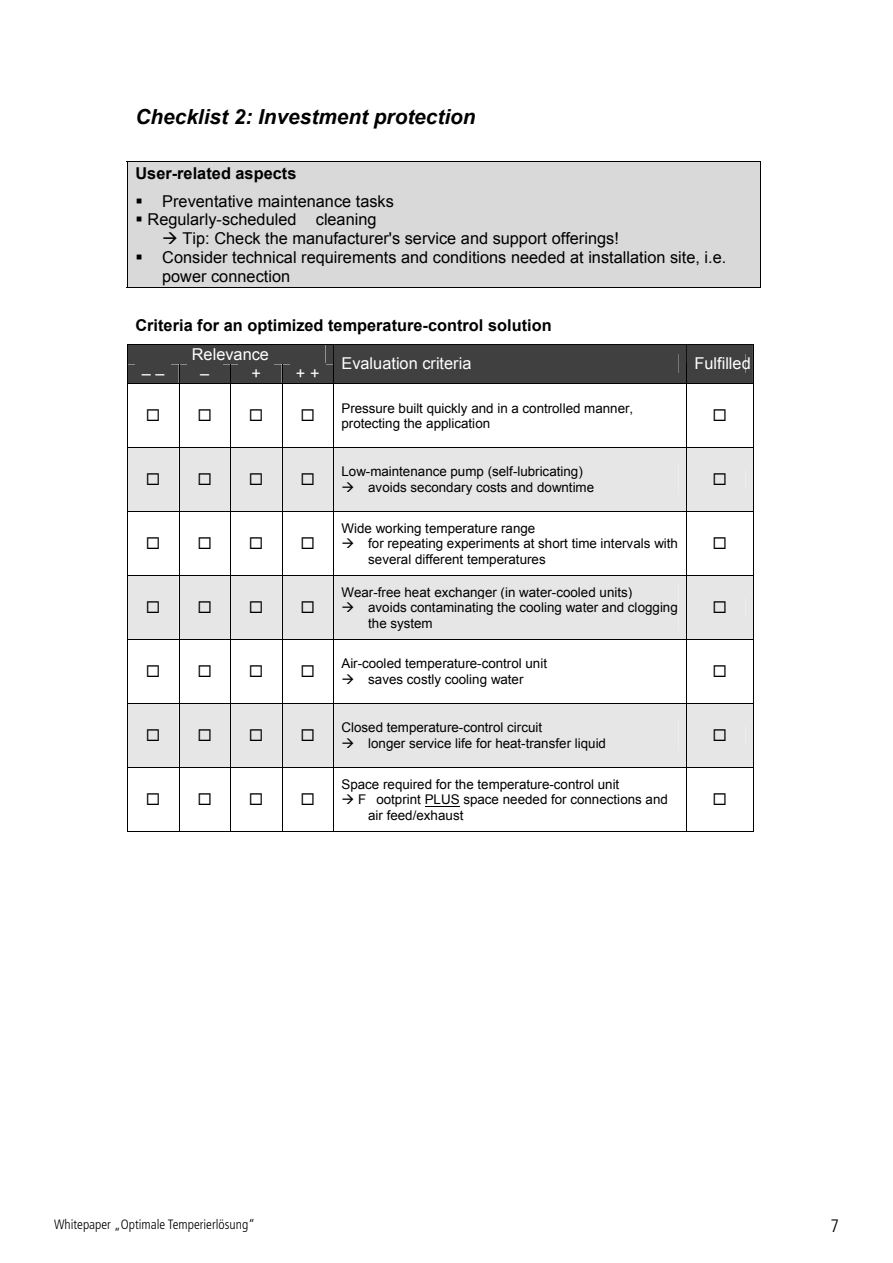
<style>
.page{position:relative;width:893px;height:1263px;background:#fff}
.page>*{position:absolute;margin:0;border:0;box-sizing:border-box;transform-origin:0 0}
.t1{font:italic 700 20.85px "Arial";color:#000}
.t2{font:300 condensed 18px "Frutiger LT Std";color:#000}
.t3{font:16.35px/18.9px "Arial";color:#000}
.t4{font:700 16.35px "Arial";color:#000}
.t5{font:16.35px "Arial";color:#fff}
.t6{font:300 condensed 13.5px "Frutiger LT Std";color:#000}
.t7{font:13.35px/15.3px "Arial";color:#000}
</style>
<div class="page">
<div style="left:127px;top:162px;width:634px;height:29px;background:#d9d9d9"></div>
<hr style="left:127px;top:161px;width:634px;height:1px;background:#000">
<div style="left:127px;top:191px;width:634px;height:19px;background:#d9d9d9"></div>
<div style="left:127px;top:210px;width:634px;height:19px;background:#d9d9d9"></div>
<div style="left:127px;top:229px;width:634px;height:19px;background:#d9d9d9"></div>
<div style="left:127px;top:248px;width:634px;height:19px;background:#d9d9d9"></div>
<div style="left:127px;top:267px;width:634px;height:20px;background:#d9d9d9"></div>
<hr style="left:127px;top:287px;width:634px;height:1px;background:#000">
<svg style="left:127px;top:162px;width:1px;height:125px"></svg>
<div style="left:127px;top:344px;width:627px;height:39px;background:#404040"></div>
<hr style="left:127px;top:383px;width:627px;height:1px;background:#000">
<hr style="left:127px;top:384px;width:1px;height:63px;background:#000">
<hr style="left:179px;top:384px;width:1px;height:63px;background:#000">
<hr style="left:230px;top:384px;width:1px;height:63px;background:#000">
<hr style="left:282px;top:384px;width:1px;height:63px;background:#000">
<hr style="left:333px;top:384px;width:1px;height:63px;background:#000">
<hr style="left:686px;top:384px;width:1px;height:63px;background:#000">
<hr style="left:753px;top:384px;width:1px;height:63px;background:#000">
<hr style="left:127px;top:447px;width:627px;height:1px;background:#000">
<hr style="left:127px;top:448px;width:1px;height:63px;background:#000">
<hr style="left:753px;top:448px;width:1px;height:63px;background:#000">
<hr style="left:127px;top:511px;width:627px;height:1px;background:#000">
<hr style="left:127px;top:512px;width:1px;height:63px;background:#000">
<hr style="left:179px;top:512px;width:1px;height:63px;background:#000">
<hr style="left:230px;top:512px;width:1px;height:63px;background:#000">
<hr style="left:282px;top:512px;width:1px;height:63px;background:#000">
<hr style="left:333px;top:512px;width:1px;height:63px;background:#000">
<hr style="left:686px;top:512px;width:1px;height:63px;background:#000">
<hr style="left:753px;top:512px;width:1px;height:63px;background:#000">
<hr style="left:127px;top:575px;width:627px;height:1px;background:#000">
<hr style="left:127px;top:576px;width:1px;height:63px;background:#000">
<hr style="left:753px;top:576px;width:1px;height:63px;background:#000">
<hr style="left:127px;top:639px;width:627px;height:1px;background:#000">
<hr style="left:127px;top:640px;width:1px;height:63px;background:#000">
<hr style="left:179px;top:640px;width:1px;height:63px;background:#000">
<hr style="left:230px;top:640px;width:1px;height:63px;background:#000">
<hr style="left:282px;top:640px;width:1px;height:63px;background:#000">
<hr style="left:333px;top:640px;width:1px;height:63px;background:#000">
<hr style="left:686px;top:640px;width:1px;height:63px;background:#000">
<hr style="left:753px;top:640px;width:1px;height:63px;background:#000">
<hr style="left:127px;top:703px;width:627px;height:1px;background:#000">
<hr style="left:127px;top:704px;width:1px;height:63px;background:#000">
<hr style="left:753px;top:704px;width:1px;height:63px;background:#000">
<hr style="left:425px;top:805px;width:35px;height:1px;background:#000">
<hr style="left:127px;top:767px;width:627px;height:1px;background:#000">
<hr style="left:127px;top:768px;width:1px;height:64px;background:#000">
<hr style="left:127px;top:831px;width:52px;height:1px;background:#000">
<hr style="left:179px;top:768px;width:1px;height:64px;background:#000">
<hr style="left:179px;top:831px;width:51px;height:1px;background:#000">
<hr style="left:230px;top:768px;width:1px;height:64px;background:#000">
<hr style="left:231px;top:831px;width:51px;height:1px;background:#000">
<hr style="left:282px;top:768px;width:1px;height:64px;background:#000">
<hr style="left:282px;top:831px;width:51px;height:1px;background:#000">
<hr style="left:333px;top:768px;width:1px;height:64px;background:#000">
<hr style="left:334px;top:831px;width:352px;height:1px;background:#000">
<hr style="left:686px;top:768px;width:1px;height:64px;background:#000">
<hr style="left:687px;top:831px;width:66px;height:1px;background:#000">
<hr style="left:753px;top:768px;width:1px;height:64px;background:#000">
<div style="left:128px;top:448px;width:625px;height:63px;background:#e6e6e6"></div>
<div style="left:128px;top:576px;width:625px;height:63px;background:#e6e6e6"></div>
<div style="left:128px;top:704px;width:625px;height:63px;background:#e6e6e6"></div>
<h1 class="t1" style="left:135px;top:103px;width:342px">Checklist 2: Investment protection</h1>
<p class="t4" style="left:135px;top:162px;width:162px">User-related aspects</p>
<p class="t3" style="left:135px;top:192px;width:260px">▪ Preventative maintenance tasks</p>
<p class="t3" style="left:135px;top:210px;width:243px">▪ Regularly-scheduled cleaning</p>
<p class="t3" style="left:162px;top:229px;width:458px">→ Tip: Check the manufacturer's service and support offerings!</p>
<p class="t3" style="left:162px;top:248px;width:566px;text-indent:-27px">▪ Consider technical requirements and conditions needed at installation site, i.e. power connection</p>
<p class="t4" style="left:135px;top:315px;width:418px">Criteria for an optimized temperature-control solution</p>
<p class="t5" style="left:192px;top:343px;width:79px">Relevance</p>
<p class="t5" style="left:142px;top:363px;width:24px">– –</p>
<p class="t5" style="left:200px;top:363px;width:11px">–</p>
<p class="t5" style="left:251px;top:363px;width:11px">+</p>
<p class="t5" style="left:296px;top:363px;width:25px">+ +</p>
<p class="t5" style="left:341px;top:353px;width:131px">Evaluation criteria</p>
<p class="t5" style="left:694px;top:353px;width:58px">Fulfilled</p>
<p class="t7" style="left:341px;top:400px;width:293px">Pressure built quickly and in a controlled manner, protecting the application</p>
<p class="t7" style="left:341px;top:464px;width:243px">Low-maintenance pump (self-lubricating)</p>
<p class="t7" style="left:341px;top:480px;width:254px">→ avoids secondary costs and downtime</p>
<p class="t7" style="left:341px;top:521px;width:195px">Wide working temperature range</p>
<p class="t7" style="left:368px;top:536px;width:311px;text-indent:-27px">→ for repeating experiments at short time intervals with several different temperatures</p>
<p class="t7" style="left:341px;top:585px;width:292px">Wear-free heat exchanger (in water-cooled units)</p>
<p class="t7" style="left:368px;top:600px;width:311px;text-indent:-27px">→ avoids contaminating the cooling water and clogging the system</p>
<p class="t7" style="left:341px;top:656px;width:207px">Air-cooled temperature-control unit</p>
<p class="t7" style="left:341px;top:672px;width:184px">→ saves costly cooling water</p>
<p class="t7" style="left:341px;top:720px;width:202px">Closed temperature-control circuit</p>
<p class="t7" style="left:341px;top:736px;width:266px">→ longer service life for heat-transfer liquid</p>
<p class="t7" style="left:341px;top:776px;width:279px">Space required for the temperature-control unit</p>
<p class="t7" style="left:368px;top:792px;width:301px;text-indent:-27px">→ F ootprint PLUS space needed for connections and air feed/exhaust</p>
<p class="t6" style="left:54px;top:1216px;width:202px">Whitepaper „Optimale Temperierlösung“</p>
<h2 class="t2" style="left:830px;top:1215px;width:10px">7</h2>
</div>
